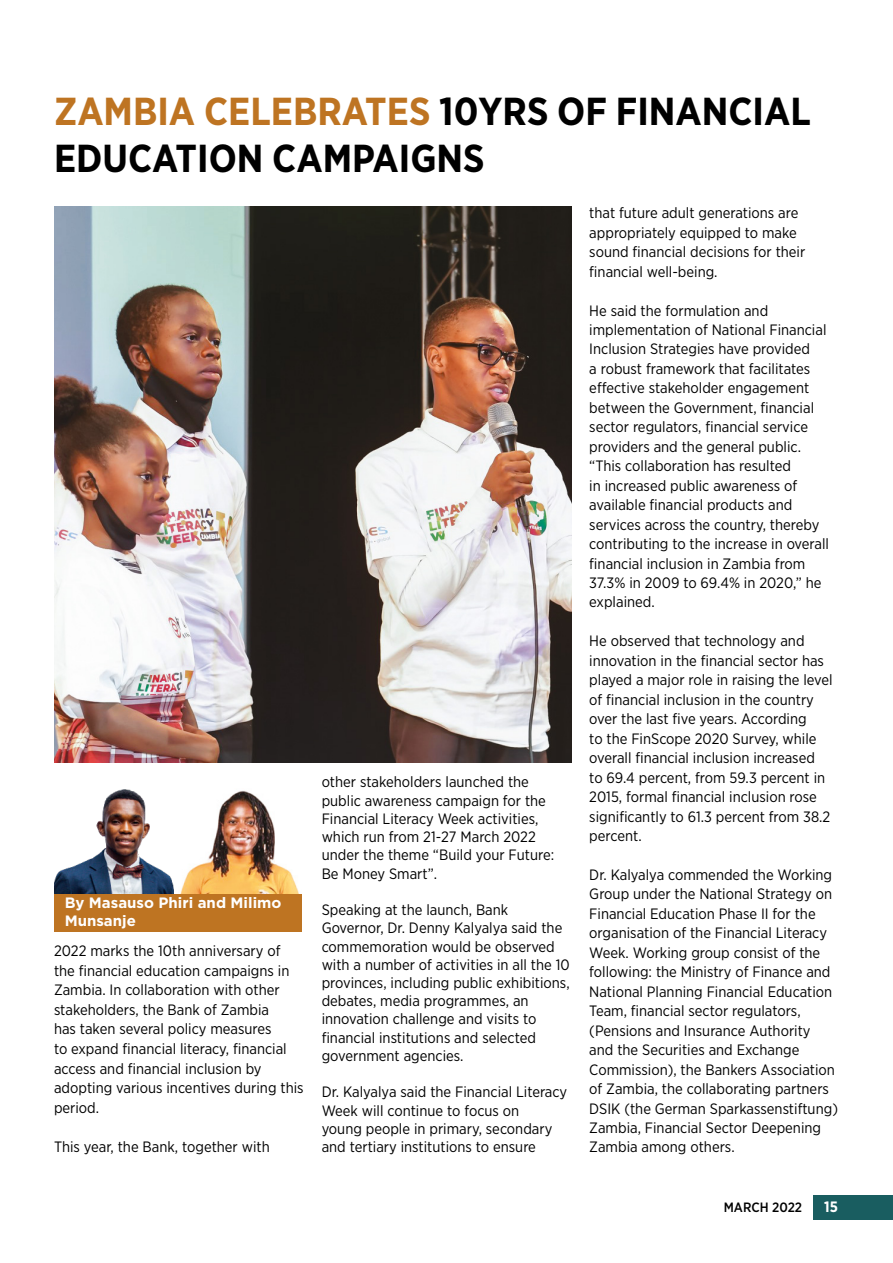
<style>
.page{position:relative;width:893px;height:1263px;background:#fff}
.page>*{position:absolute;margin:0;border:0;box-sizing:border-box;transform-origin:0 0}
.t1{font:700 39px/46.8px "Gotham Narrow";color:#000}
.t2{font:15px/19.5px "Gotham Narrow";color:#000}
.t3{font:700 15px/18px "Gotham";color:#fff}
.t4{font:700 15px "Gotham Narrow";color:#fff}
.t5{font:500 13.5px "Gotham Narrow";color:#000}
.s1{color:#be7422}
</style>
<div class="page">
<div style="left:813px;top:1195px;width:80px;height:25px;background:#195d60"></div>
<img style="left:54px;top:206px;width:517px;height:557px">
<img style="left:180px;top:791px;width:119px;height:103px">
<img style="left:54px;top:789px;width:120px;height:105px">
<div style="left:54px;top:894px;width:248px;height:37px;background:#be7422"></div>
<p class="t1" style="left:54px;top:87px;width:758px"><span class="s1">ZAMBIA CELEBRATES</span> 10YRS OF FINANCIAL<br>EDUCATION CAMPAIGNS</p>
<p class="t3" style="left:65px;top:893px;width:218px">By Masauso Phiri and Milimo<br>Munsanje</p>
<p class="t2" style="left:54px;top:941px;width:251px">2022 marks the 10th anniversary of the financial education campaigns in Zambia. In collaboration with other stakeholders, the Bank of Zambia<br>has taken several policy measures<br>to expand financial literacy, financial access and financial inclusion by adopting various incentives during this period.</p>
<p class="t2" style="left:54px;top:1137px;width:217px">This year, the Bank, together with</p>
<p class="t2" style="left:322px;top:773px;width:234px;line-height:18.3px">other stakeholders launched the public awareness campaign for the<br>Financial Literacy Week activities, which run from 21-27 March 2022 under the theme “Build your Future:<br>Be Money Smart”.</p>
<p class="t2" style="left:322px;top:900px;width:250px;line-height:18.3px">Speaking at the launch, Bank Governor, Dr. Denny Kalyalya said the commemoration would be observed with a number of activities in all the 10 provinces, including public exhibitions, debates, media programmes, an innovation challenge and visits to financial institutions and selected government agencies.</p>
<p class="t2" style="left:322px;top:1083px;width:247px;line-height:18.3px">Dr. Kalyalya said the Financial Literacy Week will continue to focus on<br>young people in primary, secondary and tertiary institutions to ensure</p>
<p class="t2" style="left:589px;top:203px;width:218px">that future adult generations are appropriately equipped to make sound financial decisions for their financial well-being.</p>
<p class="t2" style="left:589px;top:300px;width:239px">He said the formulation and implementation of National Financial Inclusion Strategies have provided<br>a robust framework that facilitates effective stakeholder engagement between the Government, financial sector regulators, financial service providers and the general public.</p>
<p class="t2" style="left:589px;top:456px;width:241px">“This collaboration has resulted<br>in increased public awareness of available financial products and services across the country, thereby contributing to the increase in overall financial inclusion in Zambia from<br>37.3% in 2009 to 69.4% in 2020,” he explained.</p>
<p class="t2" style="left:589px;top:631px;width:245px">He observed that technology and innovation in the financial sector has played a major role in raising the level of financial inclusion in the country over the last five years. According<br>to the FinScope 2020 Survey, while overall financial inclusion increased<br>to 69.4 percent, from 59.3 percent in 2015, formal financial inclusion rose significantly to 61.3 percent from 38.2 percent.</p>
<p class="t2" style="left:589px;top:865px;width:250px">Dr. Kalyalya commended the Working Group under the National Strategy on Financial Education Phase II for the organisation of the Financial Literacy Week. Working group consist of the following: the Ministry of Finance and National Planning Financial Education Team, financial sector regulators, (Pensions and Insurance Authority and the Securities and Exchange Commission), the Bankers Association of Zambia, the collaborating partners DSIK (the German Sparkassenstiftung)<br>Zambia, Financial Sector Deepening Zambia among others.</p>
<p class="t5" style="left:724px;top:1199px;width:80px">MARCH 2022</p>
<p class="t4" style="left:824px;top:1197px;width:15px">15</p>
</div>
